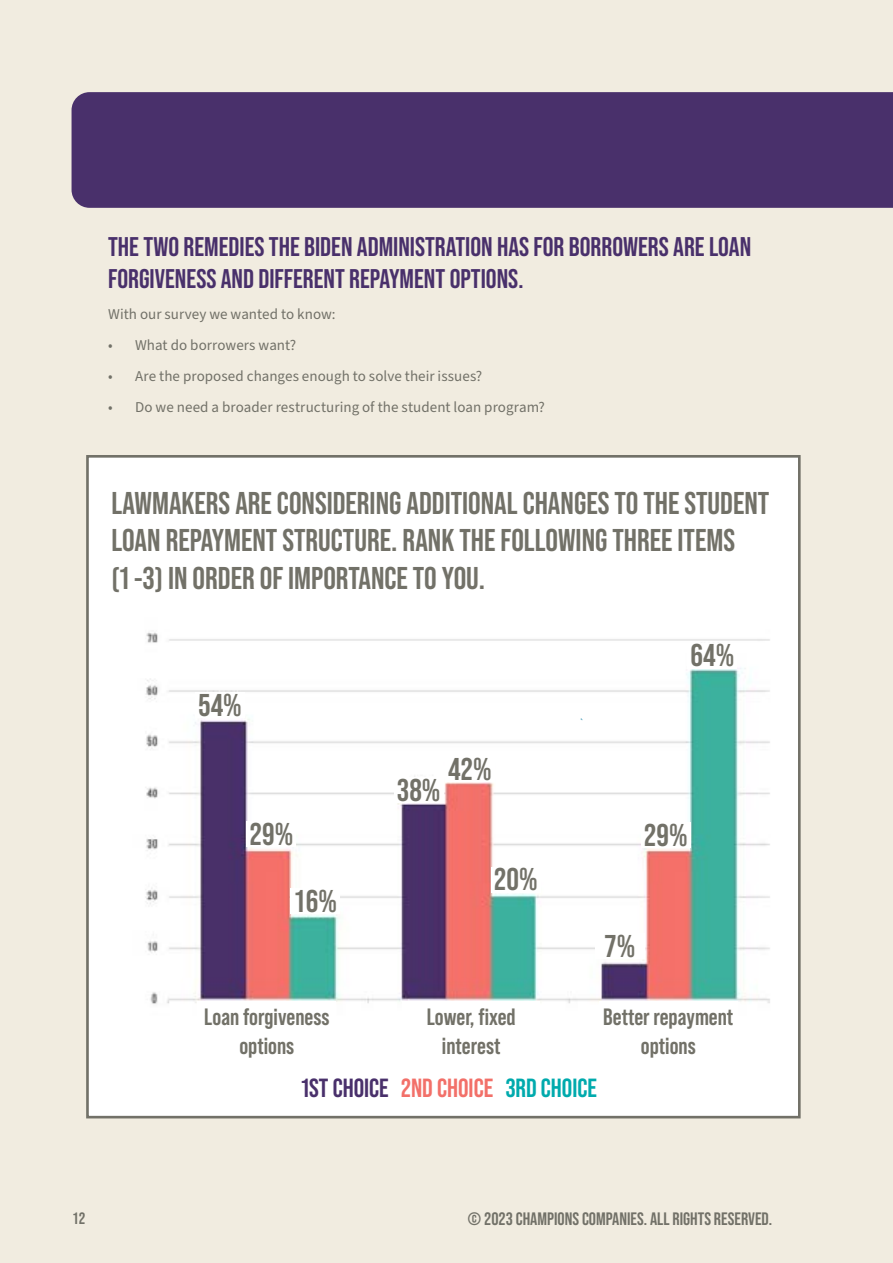
<style>
.page{position:relative;width:893px;height:1263px;background:#f1ece0}
.page>*{position:absolute;margin:0;border:0;box-sizing:border-box;transform-origin:0 0}
.t1{font:700 31.5px/37.8px "Bebas Neue Pro";color:#727168}
.t2{font:31.5px/66.9px "Bebas Neue";color:#727168}
.t3{font:27px/32.4px "Bebas Neue";color:#49306b}
.t4{font:700 26.25px "Bebas Neue Pro";color:#49306b}
.t5{font:700 23.7px/28.3px "Bebas Neue Pro";color:#727168;text-align:center}
.t6{font:18px "Bebas Neue";color:#727168}
.t7{font:16.5px "Bebas Neue";color:#727168}
.t8{font:15px "Source Sans Pro";letter-spacing:.005em;color:#727168}
.s1{color:#f27069}
.s2{color:#00aaad}
</style>
<div class="page">
<div style="left:87px;top:456px;width:712px;height:661px;background:#fff"></div>
<img style="left:145px;top:632px;width:625px;height:372px">
<div style="left:86px;top:455px;width:715px;height:663px;border:3px solid #727168"></div>
<div style="left:198px;top:1001px;width:138px;height:59px;background:#fff"></div>
<div style="left:403px;top:1001px;width:137px;height:65px;background:#fff"></div>
<div style="left:599px;top:1001px;width:139px;height:59px;background:#fff"></div>
<div style="left:195px;top:692px;width:50px;height:25px;background:#fff"></div>
<div style="left:247px;top:821px;width:49px;height:26px;background:#fff"></div>
<div style="left:290px;top:888px;width:50px;height:26px;background:#fff"></div>
<div style="left:394px;top:777px;width:49px;height:26px;background:#fff"></div>
<div style="left:445px;top:757px;width:50px;height:25px;background:#fff"></div>
<div style="left:491px;top:867px;width:50px;height:25px;background:#fff"></div>
<div style="left:595px;top:933px;width:50px;height:25px;background:#fff"></div>
<div style="left:641px;top:822px;width:50px;height:25px;background:#fff"></div>
<div style="left:687px;top:643px;width:50px;height:25px;background:#fff"></div>
<div style="left:72px;top:92px;width:821px;height:116px;background:#49306b"></div>
<h2 class="t3" style="left:108px;top:230px;width:645px">THE TWO REMEDIES THE BIDEN ADMINISTRATION HAS FOR BORROWERS ARE LOAN<br>FORGIVENESS AND DIFFERENT REPAYMENT OPTIONS.</h2>
<p class="t8" style="left:108px;top:304px;width:229px">With our survey we wanted to know:</p>
<p class="t8" style="left:108px;top:335px;width:190px">• What do borrowers want?</p>
<p class="t8" style="left:108px;top:366px;width:376px">• Are the proposed changes enough to solve their issues?</p>
<p class="t8" style="left:108px;top:397px;width:438px">• Do we need a broader restructuring of the student loan program?</p>
<h1 class="t1" style="left:111px;top:483px;width:659px">LAWMAKERS ARE CONSIDERING ADDITIONAL CHANGES TO THE STUDENT<br>LOAN REPAYMENT STRUCTURE. RANK THE FOLLOWING THREE ITEMS<br>(1 -3) IN ORDER OF IMPORTANCE TO YOU.</h1>
<h1 class="t2" style="left:198px;top:671px;width:45px">54%</h1>
<h1 class="t2" style="left:293px;top:800px;width:45px;text-indent:-44px">29%<br>16%</h1>
<h1 class="t2" style="left:397px;top:756px;width:45px">38%</h1>
<h1 class="t2" style="left:448px;top:736px;width:45px">42%</h1>
<h1 class="t2" style="left:494px;top:846px;width:45px">20%</h1>
<h1 class="t2" style="left:690px;top:622px;width:45px">64%</h1>
<h1 class="t2" style="left:644px;top:801px;width:45px">29%</h1>
<h1 class="t2" style="left:604px;top:912px;width:33px">7%</h1>
<h3 class="t5" style="left:204px;top:1002px;width:127px">Loan forgiveness options</h3>
<h3 class="t5" style="left:427px;top:1002px;width:91px">Lower, fixed interest</h3>
<h3 class="t5" style="left:603px;top:1002px;width:132px">Better repayment options</h3>
<h3 class="t4" style="left:302px;top:1073px;width:297px">1ST CHOICE <span class="s1">2ND CHOICE</span> <span class="s2">3RD CHOICE</span></h3>
<p class="t7" style="left:72px;top:1209px;width:15px">12</p>
<p class="t6" style="left:468px;top:1209px;width:306px">© 2023 CHAMPIONS COMPANIES. ALL RIGHTS RESERVED.</p>
</div>
